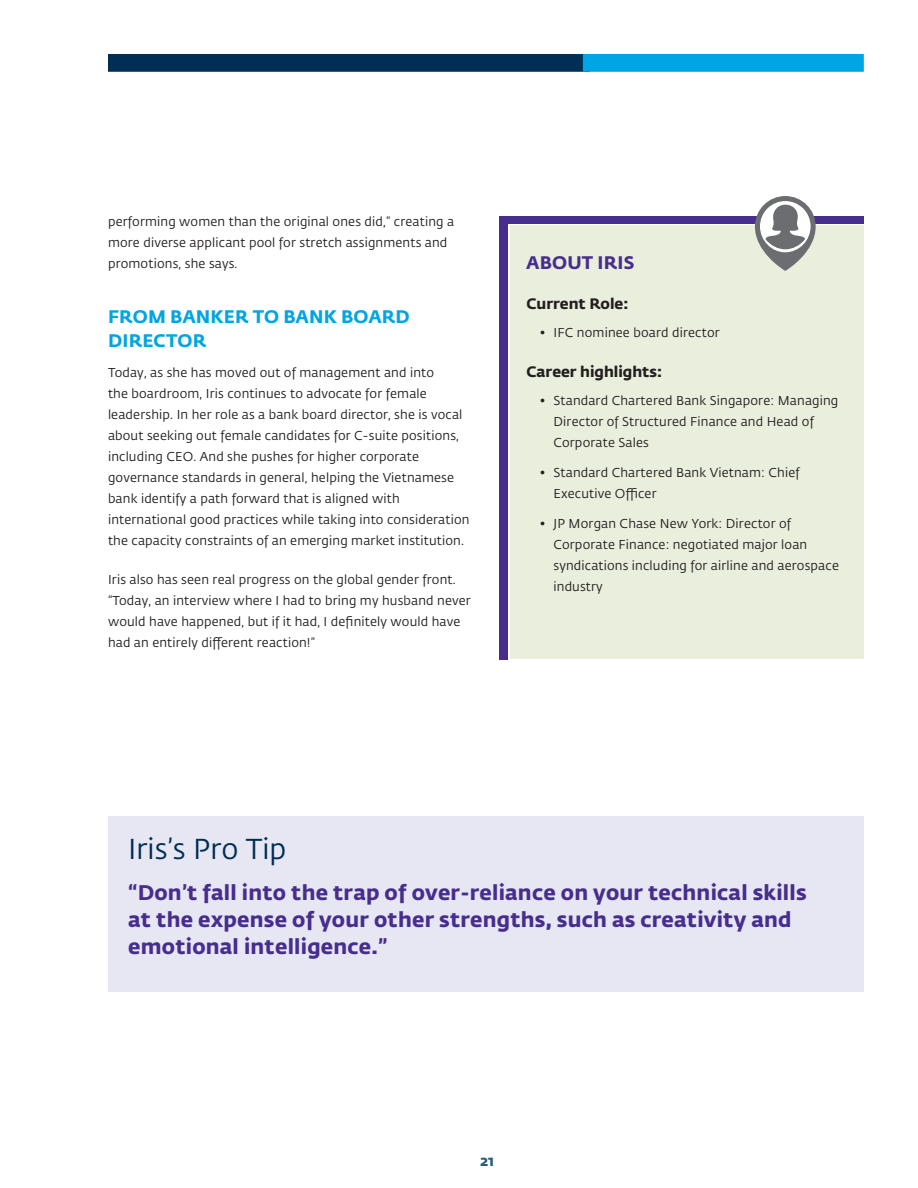
<style>
.page{position:relative;width:918px;height:1188px;background:#fff}
.page>*{position:absolute;margin:0;border:0;box-sizing:border-box;transform-origin:0 0}
.t1{font:28.5px "Fedra Sans Std";color:#002e54}
.Quote_2{font:700 21px/27px "Fedra Sans Std";letter-spacing:.01em;color:#472d8d}
.Body_Subheads_2{font:700 18px/24px "Fedra Sans Std";letter-spacing:.01em;color:#00a5e3}
.Body_Subheads_2-2{font:700 18px "Fedra Sans Std";letter-spacing:.01em;color:#472d8d}
.Body_Subheads_1{font:700 15px "Fedra Sans Std";color:#231f20}
.t2{font:700 15px "Fedra Sans Std";color:#285d82}
.Body{font:12.75px/21px "Fedra Sans Std";letter-spacing:.015em;color:#231f20}
.Body_Bullets_2{font:12.75px/21px "Fedra Sans Std";letter-spacing:.015em;color:#231f20}
</style>
<div class="page">
<div style="left:108px;top:54px;width:482px;height:18px;background:#002e54"></div>
<div style="left:583px;top:54px;width:281px;height:18px;background:#00a5e3"></div>
<div style="left:511px;top:226px;width:353px;height:433px;background:#e9eedd"></div>
<div style="left:500px;top:216px;width:8px;height:443px;background:#472d8d"></div>
<div style="left:500px;top:216px;width:364px;height:7px;background:#472d8d"></div>
<svg style="left:755px;top:196px;width:61px;height:75px"></svg>
<div style="left:108px;top:817px;width:756px;height:175px;background:#e7e7f3"></div>
<p class="Body" style="left:108px;top:211px;width:348px">performing women than the original ones did,” creating a more diverse applicant pool for stretch assignments and promotions, she says.</p>
<p class="Body_Subheads_2" style="left:108px;top:305px;width:303px">FROM BANKER TO BANK BOARD<br>DIRECTOR</p>
<p class="Body" style="left:108px;top:363px;width:363px">Today, as she has moved out of management and into<br>the boardroom, Iris continues to advocate for female leadership. In her role as a bank board director, she is vocal about seeking out female candidates for C-suite positions, including CEO. And she pushes for higher corporate governance standards in general, helping the Vietnamese bank identify a path forward that is aligned with international good practices while taking into consideration the capacity constraints of an emerging market institution.</p>
<p class="Body" style="left:108px;top:570px;width:364px">Iris also has seen real progress on the global gender front. “Today, an interview where I had to bring my husband never would have happened, but if it had, I definitely would have had an entirely different reaction!”</p>
<p class="Body_Subheads_2-2" style="left:527px;top:251px;width:109px">ABOUT IRIS</p>
<p class="Body_Subheads_1" style="left:526px;top:294px;width:103px">Current Role:</p>
<p class="Body_Bullets_2" style="left:540px;top:322px;width:181px">• IFC nominee board director</p>
<p class="Body_Subheads_1" style="left:526px;top:362px;width:137px">Career highlights:</p>
<p class="Body_Bullets_2" style="left:554px;top:390px;width:286px;text-indent:-14px">• Standard Chartered Bank Singapore: Managing<br>Director of Structured Finance and Head of<br>Corporate Sales</p>
<p class="Body_Bullets_2" style="left:554px;top:462px;width:248px;text-indent:-14px">• Standard Chartered Bank Vietnam: Chief<br>Executive Officer</p>
<p class="Body_Bullets_2" style="left:554px;top:513px;width:287px;text-indent:-14px">• JP Morgan Chase New York: Director of Corporate Finance: negotiated major loan syndications including for airline and aerospace industry</p>
<p class="t1" style="left:128px;top:832px;width:160px">Iris’s Pro Tip</p>
<p class="Quote_2" style="left:128px;top:879px;width:680px">“Don’t fall into the trap of over-reliance on your technical skills at the expense of your other strengths, such as creativity and emotional intelligence.”</p>
<p class="t2" style="left:480px;top:1151px;width:16px">21</p>
</div>
